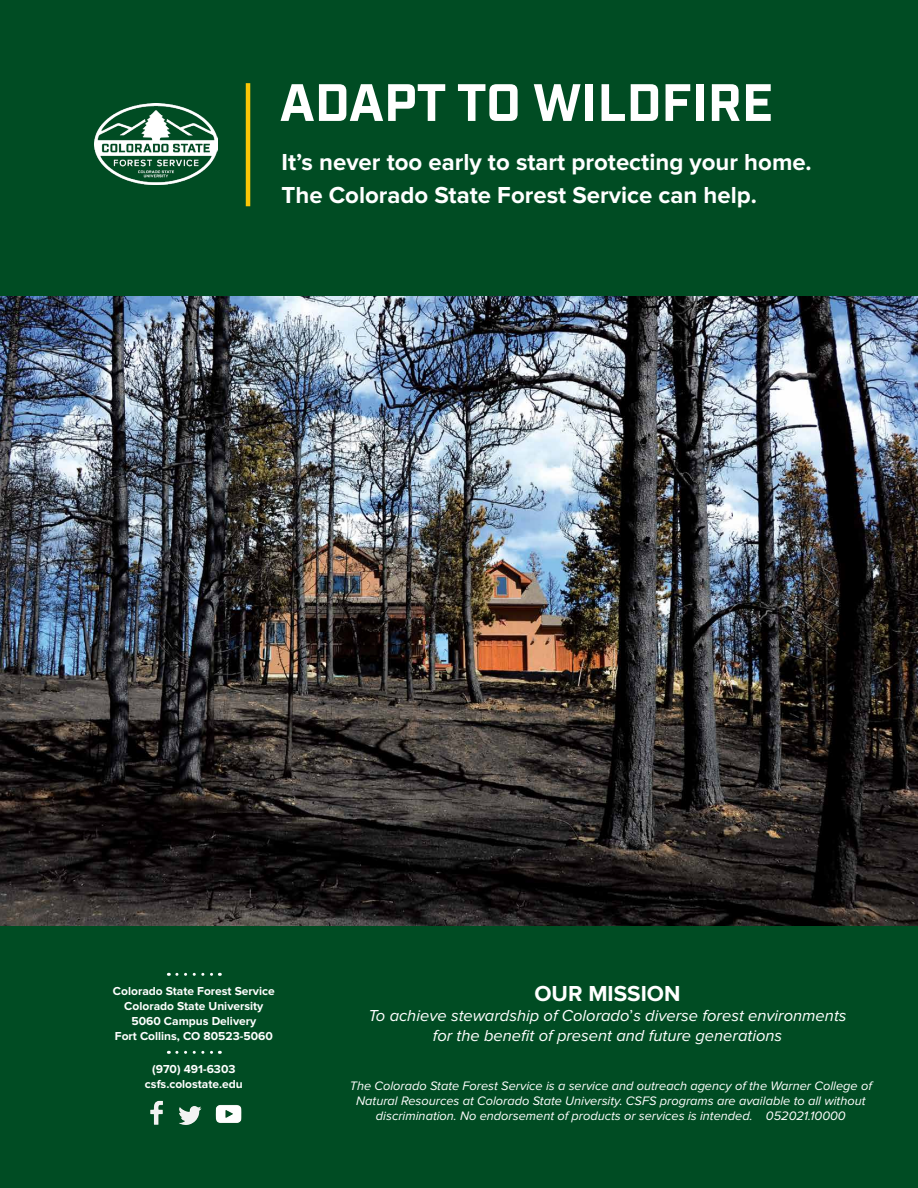
<style>
.page{position:relative;width:918px;height:1188px;background:#004c23}
.page>*{position:absolute;margin:0;border:0;box-sizing:border-box;transform-origin:0 0}
.t1{font:700 52.5px "Industry";color:#fff}
.t2{font:700 24px/33.3px "Proxima Nova";color:#fff}
.t3{font:700 22.5px "Proxima Nova";color:#fff}
.t4{font:italic 16.5px/19.8px "Proxima Nova";color:#fff;text-align:center}
.t5{font:italic 12.75px/15px "Proxima Nova";color:#fff;text-align:center}
.t6{font:700 12px/15px "Proxima Nova";color:#fff;text-align:center}
.s1{font-style:normal}
</style>
<div class="page">
<img style="left:95px;top:103px;width:123px;height:81px">
<hr style="left:246px;top:83px;width:4px;height:123px;background:#f9c606">
<svg style="left:177px;top:973px;width:43px;height:3px"></svg>
<svg style="left:177px;top:1051px;width:43px;height:3px"></svg>
<img style="left:0;top:297px;width:918px;height:628px">
<img style="left:150px;top:1101px;width:13px;height:24px">
<img style="left:179px;top:1106px;width:23px;height:19px">
<img style="left:215px;top:1105px;width:27px;height:18px">
<h1 class="t1" style="left:280px;top:71px;width:495px">ADAPT TO WILDFIRE</h1>
<h2 class="t2" style="left:281px;top:146px;width:532px">It’s never too early to start protecting your home.<br>The Colorado State Forest Service can help.</h2>
<p class="t6" style="left:113px;top:984px;width:163px">Colorado State Forest Service<br>Colorado State University<br>5060 Campus Delivery<br>Fort Collins, CO 80523-5060</p>
<p class="t6" style="left:145px;top:1062px;width:99px">(970) 491-6303 csfs.colostate.edu</p>
<h3 class="t3" style="left:534px;top:981px;width:148px">OUR MISSION</h3>
<p class="t4" style="left:368px;top:1006px;width:480px">To achieve stewardship of Colorado<span class="s1">’</span>s diverse forest environments for the benefit of present and future generations</p>
<p class="t5" style="left:350px;top:1078px;width:524px">The Colorado State Forest Service is a service and outreach agency of the Warner College of<br>Natural Resources at Colorado State University. CSFS programs are available to all without discrimination. No endorsement of products or services is intended. 052021.10000</p>
</div>
